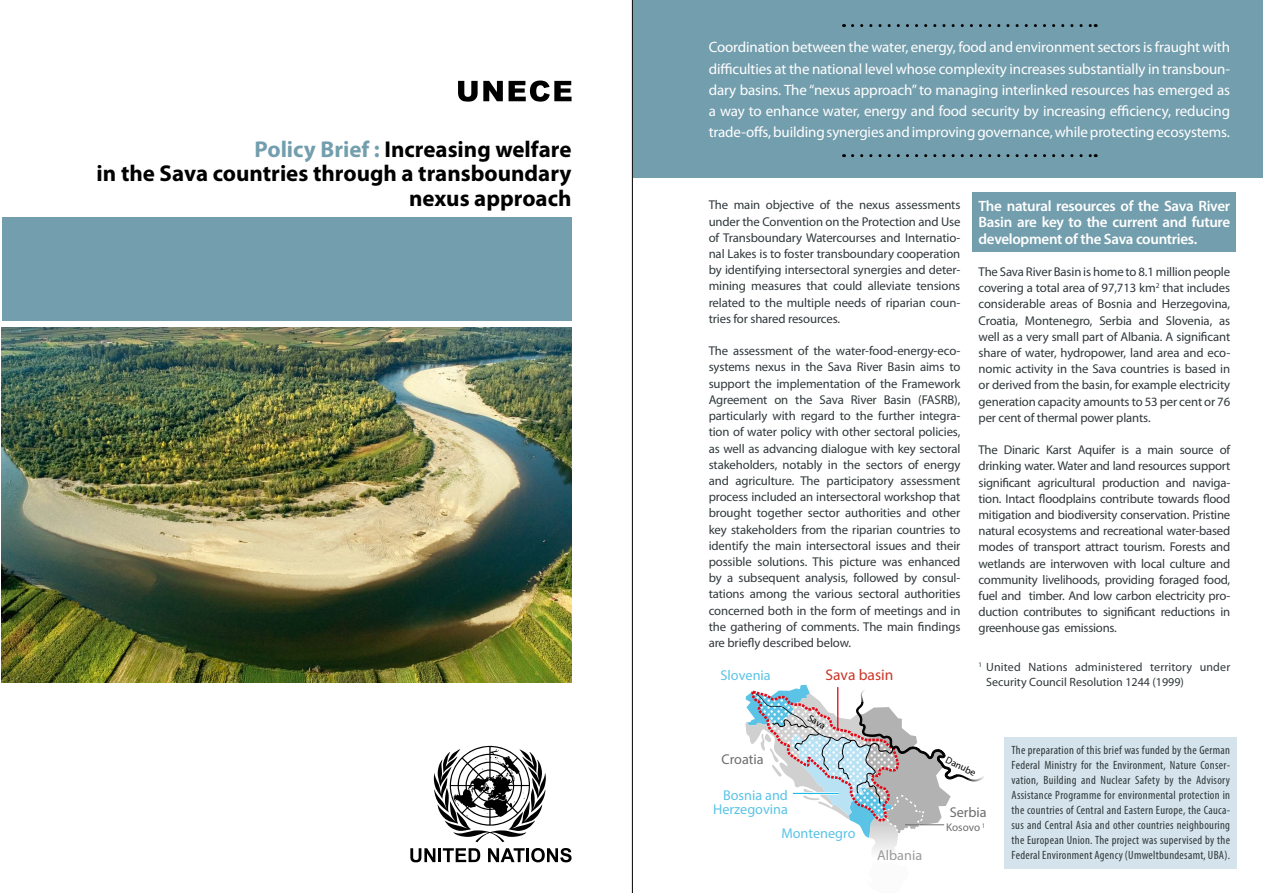
<style>
.page{position:relative;width:1263px;height:893px;background:#fff}
.page>*{position:absolute;margin:0;border:0;box-sizing:border-box;transform-origin:0 0}
.t1{font:700 22.95px/24px "Myriad Pro";color:#000;text-align:right}
.t2{font:condensed 15.45px "Univers";color:#cc3628}
.t3{font:15px/21px "Myriad Pro";letter-spacing:-.01em;color:#fff;text-align:justify}
.t4{font:600 15px/16.2px "Myriad Pro";letter-spacing:-.02em;color:#fff;text-align:justify}
.t5{font:300 condensed 14.25px/14px "Univers LT";color:#5ac3e6;text-align:right}
.t6{font:700 condensed 14.25px/17.1px "Univers";color:#000}
.t7{font:condensed 14.25px/17.1px "Univers";color:#000}
.t8{font:300 condensed 14.25px "Univers LT";color:#6d6d6c}
.t9{font:300 condensed 14.25px "Univers LT";color:#9b9b9a}
.t10{font:12.75px/16.2px "Myriad Pro";letter-spacing:-.01em;color:#30383b;text-align:justify}
.t11{font:condensed 12px/15px "Myriad Pro";letter-spacing:.025em;color:#30383b;text-align:justify}
.t12{font:12px/15px "Myriad Pro";letter-spacing:.005em;color:#30383b}
.t13{font:italic 300 condensed 11.1px "Univers LT";color:#6d6d6c}
.t14{font:italic condensed 9.75px "Univers LT";color:#000}
.s1{color:#739ead}
.s2{font-weight:700}
.s3{font-weight:400}
</style>
<div class="page">
<hr style="left:632px;top:0;width:1px;height:893px;background:#000">
<div style="left:2px;top:217px;width:569px;height:103px;background:#739ead"></div>
<img style="left:1px;top:327px;width:570px;height:356px">
<svg style="left:434px;top:746px;width:112px;height:96px"></svg>
<svg style="left:410px;top:848px;width:25px;height:14px"></svg>
<hr style="left:438px;top:848px;width:3px;height:14px;background:#000">
<svg style="left:443px;top:848px;width:37px;height:14px"></svg>
<svg style="left:488px;top:848px;width:37px;height:14px"></svg>
<hr style="left:526px;top:848px;width:3px;height:14px;background:#000">
<svg style="left:531px;top:848px;width:40px;height:14px"></svg>
<svg style="left:458px;top:81px;width:113px;height:21px"></svg>
<div style="left:1004px;top:737px;width:232px;height:131px;background:#d5e4ec"></div>
<div style="left:972px;top:192px;width:264px;height:60px;background:#739ead"></div>
<div style="left:633px;top:0;width:630px;height:178px;background:#739ead"></div>
<svg style="left:745px;top:684px;width:239px;height:168px"></svg>
<hr style="left:793px;top:792px;width:46px;height:3px;background:#fff">
<hr style="left:793px;top:793px;width:46px;height:1px;background:#00b4e0">
<hr style="left:837px;top:687px;width:1px;height:43px;background:#e30613">
<hr style="left:905px;top:824px;width:39px;height:1px;background:#6d6d6c">
<svg style="left:852px;top:154px;width:244px;height:3px"></svg>
<svg style="left:852px;top:24px;width:244px;height:3px"></svg>
<h1 class="t1" style="left:97px;top:137px;width:476px"><span class="s1">Policy Brief :</span> Increasing welfare<br>in the Sava countries through a transboundary nexus approach</h1>
<p class="t3" style="left:709px;top:37px;width:523px">Coordination between the water, energy, food and environment sectors is fraught with difficulties at the national level whose complexity increases substantially in transboun&shy;dary basins. The “nexus approach” to managing interlinked resources has emerged as a way to enhance water, energy and food security by increasing efficiency, reducing trade-offs, building synergies and improving governance, while protecting ecosystems.</p>
<p class="t10" style="left:709px;top:197px;width:253px">The main objective of the nexus assessments under the Convention on the Protection and Use of Transboundary Watercourses and Internatio&shy;nal Lakes is to foster transboundary cooperation by identifying intersectoral synergies and deter&shy;mining measures that could alleviate tensions related to the multiple needs of riparian coun&shy;tries for shared resources.</p>
<p class="t10" style="left:709px;top:343px;width:253px">The assessment of the water-food-energy-eco&shy;systems nexus in the Sava River Basin aims to support the implementation of the Framework Agreement on the Sava River Basin (FASRB), particularly with regard to the further integra&shy;tion of water policy with other sectoral policies, as well as advancing dialogue with key sectoral stakeholders, notably in the sectors of energy and agriculture. The participatory assessment process included an intersectoral workshop that brought together sector authorities and other key stakeholders from the riparian countries to identify the main intersectoral issues and their possible solutions. This picture was enhanced by a subsequent analysis, followed by consul&shy;tations among the various sectoral authorities concerned both in the form of meetings and in the gathering of comments. The main findings are briefly described below.</p>
<p class="t4" style="left:978px;top:198px;width:253px">The natural resources of the Sava River Basin are key to the current and future development of the Sava countries.</p>
<p class="t10" style="left:978px;top:263px;width:253px">The Sava River Basin is home to 8.1 million people covering a total area of 97,713 km<sup>2</sup> that includes considerable areas of Bosnia and Herzegovina, Croatia, Montenegro, Serbia and Slovenia, as well as a very small part of Albania. A significant share of water, hydropower, land area and eco&shy;nomic activity in the Sava countries is based in or derived from the basin, for example electricity generation capacity amounts to 53 per cent or 76 per cent of thermal power plants.</p>
<p class="t10" style="left:978px;top:442px;width:253px">The Dinaric Karst Aquifer is a main source of drinking water. Water and land resources support significant agricultural production and naviga&shy;tion. Intact floodplains contribute towards flood mitigation and biodiversity conservation. Pristine natural ecosystems and recreational water-based modes of transport attract tourism. Forests and wetlands are interwoven with local culture and community livelihoods, providing foraged food, fuel and timber. And low carbon electricity pro&shy;duction contributes to significant reductions in greenhouse gas emissions.</p>
<p class="t5" style="left:721px;top:668px;width:52px">Slovenia</p>
<p class="t2" style="left:825px;top:665px;width:69px">Sava basin</p>
<p class="t12" style="left:986px;top:660px;width:246px;text-indent:-8px"><sup>1</sup> United Nations administered territory under<br>Security Council Resolution 1244 (1999)</p>
<p class="t14" style="left:812px;top:712px;width:20px;rotate:31deg">Sava</p>
<p class="t8" style="left:721px;top:751px;width:44px">Croatia</p>
<p class="t5" style="left:713px;top:787px;width:76px">Bosnia and<br>Herzegovina</p>
<p class="t5" style="left:781px;top:826px;width:76px">Montenegro</p>
<p class="t9" style="left:877px;top:847px;width:47px">Albania</p>
<p class="t14" style="left:949px;top:754px;width:34px;rotate:26deg">Danube</p>
<p class="t8" style="left:950px;top:803px;width:39px">Serbia</p>
<p class="t13" style="left:946px;top:821px;width:41px">Kosovo <sup>1</sup></p>
<p class="t11" style="left:1011px;top:742px;width:220px">The preparation of this brief was funded by the German Federal Ministry for the Environment, Nature Conser&shy;vation, Building and Nuclear Safety by the Advisory Assistance Programme for environmental protection in the countries of Central and Eastern Europe, the Cauca&shy;sus and Central Asia and other countries neighbouring the European Union. The project was supervised by the Federal Environment Agency (Umweltbundesamt, UBA).</p>
<p class="t7" style="left:1023px;top:752px;width:94px">River basin area<br><span class="s2">97,713 km</span> <sup>2</sup></p>
<p class="t6" style="left:1023px;top:791px;width:131px"><span class="s3">Water use<br></span>4,069 million m<sup>3</sup> /year</p>
</div>
